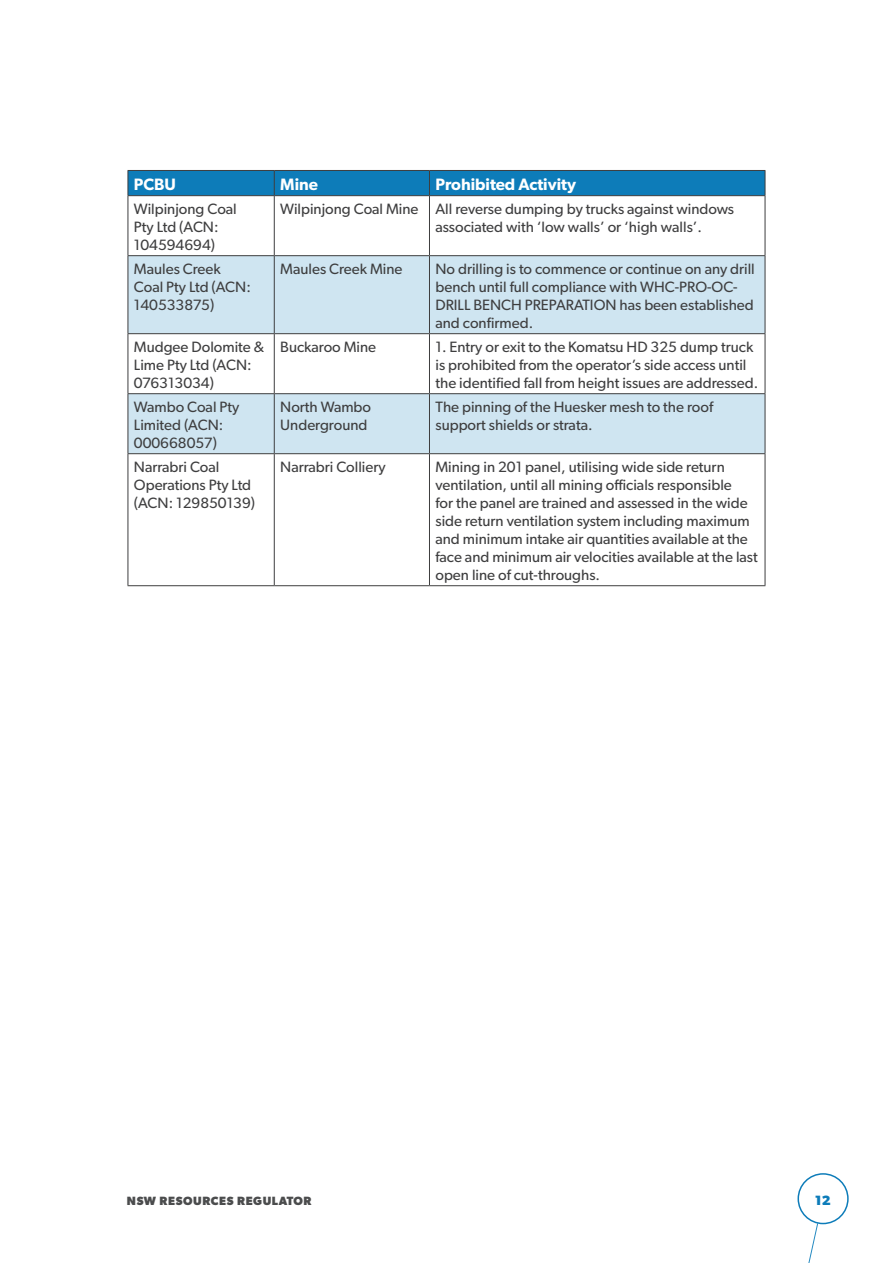
<style>
.page{position:relative;width:893px;height:1263px;background:#fff}
.page>*{position:absolute;margin:0;border:0;box-sizing:border-box;transform-origin:0 0}
.table_H2{font:600 16.5px "Gibson";color:#fff}
.table_body{font:15px/18px "Gibson";color:#3e3e3f}
.t1{font:700 13.5px "Gibson";color:#0d7cb9}
.t2{font:700 12px "Gibson";letter-spacing:.05em;color:#4b4c4d}
</style>
<div class="page">
<svg style="left:129px;top:256px;width:636px;height:197px;fill:#cfe5f1"></svg>
<div style="left:128px;top:170px;width:638px;height:26px;background:#0d7cb9"></div>
<hr style="left:128px;top:195px;width:146px;height:1px;background:#3e3e3f">
<hr style="left:128px;top:196px;width:1px;height:59px;background:#3e3e3f">
<hr style="left:274px;top:195px;width:155px;height:1px;background:#3e3e3f">
<hr style="left:274px;top:196px;width:1px;height:59px;background:#3e3e3f">
<hr style="left:429px;top:195px;width:336px;height:1px;background:#3e3e3f">
<hr style="left:429px;top:196px;width:1px;height:59px;background:#3e3e3f">
<hr style="left:765px;top:196px;width:1px;height:59px;background:#3e3e3f">
<hr style="left:128px;top:255px;width:146px;height:1px;background:#3e3e3f">
<hr style="left:128px;top:256px;width:1px;height:77px;background:#3e3e3f">
<hr style="left:274px;top:255px;width:155px;height:1px;background:#3e3e3f">
<hr style="left:274px;top:256px;width:1px;height:77px;background:#3e3e3f">
<hr style="left:429px;top:255px;width:336px;height:1px;background:#3e3e3f">
<hr style="left:429px;top:256px;width:1px;height:77px;background:#3e3e3f">
<hr style="left:765px;top:256px;width:1px;height:77px;background:#3e3e3f">
<hr style="left:128px;top:333px;width:146px;height:1px;background:#3e3e3f">
<hr style="left:128px;top:334px;width:1px;height:59px;background:#3e3e3f">
<hr style="left:274px;top:333px;width:155px;height:1px;background:#3e3e3f">
<hr style="left:274px;top:334px;width:1px;height:59px;background:#3e3e3f">
<hr style="left:429px;top:333px;width:336px;height:1px;background:#3e3e3f">
<hr style="left:429px;top:334px;width:1px;height:59px;background:#3e3e3f">
<hr style="left:765px;top:334px;width:1px;height:59px;background:#3e3e3f">
<hr style="left:128px;top:393px;width:146px;height:1px;background:#3e3e3f">
<hr style="left:128px;top:394px;width:1px;height:59px;background:#3e3e3f">
<hr style="left:274px;top:393px;width:155px;height:1px;background:#3e3e3f">
<hr style="left:274px;top:394px;width:1px;height:59px;background:#3e3e3f">
<hr style="left:429px;top:393px;width:336px;height:1px;background:#3e3e3f">
<hr style="left:429px;top:394px;width:1px;height:59px;background:#3e3e3f">
<hr style="left:765px;top:394px;width:1px;height:59px;background:#3e3e3f">
<hr style="left:128px;top:453px;width:146px;height:1px;background:#3e3e3f">
<hr style="left:128px;top:454px;width:1px;height:131px;background:#3e3e3f">
<hr style="left:274px;top:453px;width:155px;height:1px;background:#3e3e3f">
<hr style="left:274px;top:454px;width:1px;height:131px;background:#3e3e3f">
<hr style="left:429px;top:453px;width:336px;height:1px;background:#3e3e3f">
<hr style="left:429px;top:454px;width:1px;height:131px;background:#3e3e3f">
<hr style="left:765px;top:454px;width:1px;height:131px;background:#3e3e3f">
<hr style="left:128px;top:585px;width:146px;height:1px;background:#3e3e3f">
<hr style="left:274px;top:585px;width:155px;height:1px;background:#3e3e3f">
<hr style="left:429px;top:585px;width:336px;height:1px;background:#3e3e3f">
<svg style="left:808px;top:1222px;width:10px;height:41px"></svg>
<div style="left:797px;top:1173px;width:52px;height:51px;border:2px solid #0d7cb9;border-radius:50%"></div>
<p class="table_H2" style="left:134px;top:174px;width:43px">PCBU</p>
<p class="table_H2" style="left:280px;top:174px;width:39px">Mine</p>
<p class="table_H2" style="left:435px;top:174px;width:142px">Prohibited Activity</p>
<p class="table_body" style="left:134px;top:199px;width:104px">Wilpinjong Coal<br>Pty Ltd (ACN:<br>104594694)</p>
<p class="table_body" style="left:280px;top:199px;width:140px">Wilpinjong Coal Mine</p>
<p class="table_body" style="left:435px;top:199px;width:300px">All reverse dumping by trucks against windows associated with ‘low walls’ or ‘high walls’.</p>
<p class="table_body" style="left:134px;top:259px;width:118px">Maules Creek<br>Coal Pty Ltd (ACN:<br>140533875)</p>
<p class="table_body" style="left:280px;top:259px;width:124px">Maules Creek Mine</p>
<p class="table_body" style="left:435px;top:259px;width:321px">No drilling is to commence or continue on any drill bench until full compliance with WHC-PRO-OC-DRILL BENCH PREPARATION has been established and confirmed.</p>
<p class="table_body" style="left:134px;top:337px;width:132px">Mudgee Dolomite &amp;<br>Lime Pty Ltd (ACN:<br>076313034)</p>
<p class="table_body" style="left:280px;top:337px;width:97px">Buckaroo Mine</p>
<p class="table_body" style="left:435px;top:337px;width:324px">1. Entry or exit to the Komatsu HD 325 dump truck is prohibited from the operator’s side access until the identified fall from height issues are addressed.</p>
<p class="table_body" style="left:134px;top:397px;width:107px">Wambo Coal Pty<br>Limited (ACN:<br>000668057)</p>
<p class="table_body" style="left:280px;top:397px;width:92px">North Wambo<br>Underground</p>
<p class="table_body" style="left:435px;top:397px;width:279px">The pinning of the Huesker mesh to the roof support shields or strata.</p>
<p class="table_body" style="left:134px;top:457px;width:123px">Narrabri Coal<br>Operations Pty Ltd (ACN: 129850139)</p>
<p class="table_body" style="left:280px;top:457px;width:107px">Narrabri Colliery</p>
<p class="table_body" style="left:435px;top:457px;width:324px">Mining in 201 panel, utilising wide side return ventilation, until all mining officials responsible<br>for the panel are trained and assessed in the wide side return ventilation system including maximum and minimum intake air quantities available at the face and minimum air velocities available at the last open line of cut-throughs.</p>
<p class="t2" style="left:127px;top:1193px;width:186px">NSW RESOURCES REGULATOR</p>
<p class="t1" style="left:815px;top:1192px;width:17px">12</p>
</div>
